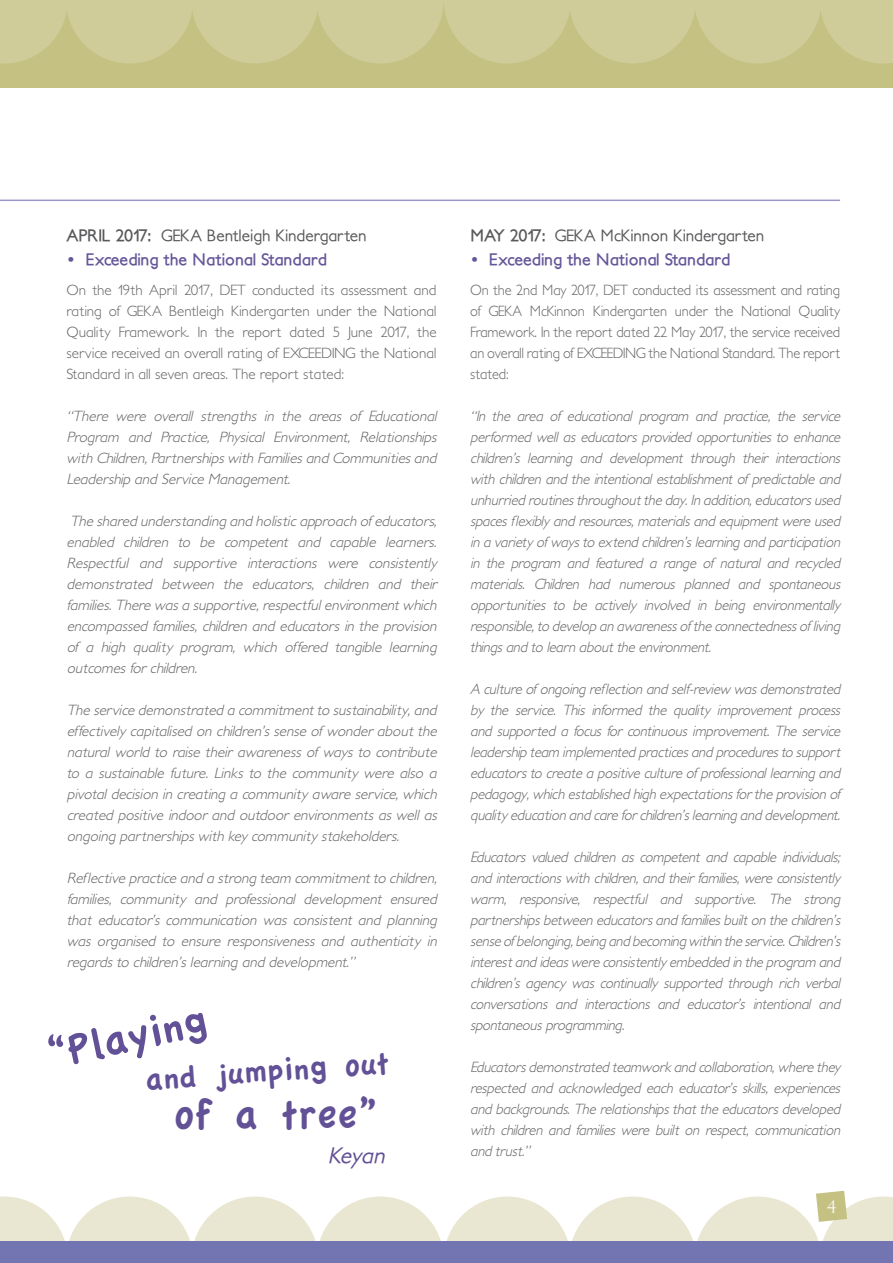
<style>
.page{position:relative;width:893px;height:1263px;background:#fff}
.page>*{position:absolute;margin:0;border:0;box-sizing:border-box;transform-origin:0 0}
.t1{font:45px "Apple Casual";color:#625196}
.t2{font:43.5px "Apple Casual";color:#625196}
.t3{font:33px "Apple Casual";color:#625196}
.t4{font:italic 500 22.5px "Petita";color:#625196}
.t5{font:18px "Cinzel Decorative";color:#fff}
.t6{font:500 16.5px "Petita";color:#58595b}
.t7{font:700 16.5px "Petita";color:#665699}
.t8{font:italic 300 15px/21px "Petita";letter-spacing:-.025em;color:#636466;text-align:justify;scale:.96 1}
.t9{font:italic 300 15px/21px "Petita";letter-spacing:-.025em;color:#636466;text-align:justify}
.t10{font:300 15px/21px "Petita";letter-spacing:-.01em;color:#636466;text-align:justify}
.t11{font:300 15px/21px "Petita";letter-spacing:-.01em;color:#636466;text-align:justify;scale:.96 1}
.s1{font-weight:700}
</style>
<div class="page">
<div style="left:0;top:0;width:893px;height:88px;background:#c5c183"></div>
<svg style="left:0;top:0;width:893px;height:63px"></svg>
<hr style="left:0;top:200px;width:840px;height:1px;background:#9998c8">
<svg style="left:0;top:1191px;width:893px;height:72px"></svg>
<p class="t6" style="left:67px;top:226px;width:302px"><span class="s1">APRIL 2017:</span> GEKA Bentleigh Kindergarten</p>
<p class="t7" style="left:67px;top:249px;width:262px">• Exceeding the National Standard</p>
<p class="t10" style="left:67px;top:279px;width:371px">On the 19th April 2017, DET conducted its assessment and rating of GEKA Bentleigh Kindergarten under the National Quality Framework. In the report dated 5 June 2017, the service received an overall rating of EXCEEDING the National Standard in all seven areas. The report stated:</p>
<p class="t9" style="left:67px;top:405px;width:375px">“There were overall strengths in the areas of Educational Program and Practice, Physical Environment, Relationships with Children,Partnershipswith Familiesand Communitiesand Leadership and ServiceManagement.</p>
<p class="t9" style="left:67px;top:510px;width:375px">Theshared understanding and holisticapproach of educators, enabled children to be competent and capable learners.<br>Respectful and supportive interactions were consistently demonstrated between the educators, children and their families.Therewasa supportive,respectfulenvironmentwhich encompassed families, children and educators in the provision of a high quality program, which offered tangible learning outcomesforchildren.</p>
<p class="t9" style="left:67px;top:699px;width:375px">Theservicedemonstrated a commitmentto sustainability,and effectivelycapitalised on children’ssenseof wonderaboutthe natural world to raise their awareness of ways to contribute to a sustainable future. Links to the community were also a pivotaldecision in creating a communityawareservice,which created positive indoor and outdoor environments as well as ongoing partnershipswith keycommunitystakeholders.</p>
<p class="t9" style="left:67px;top:867px;width:375px">Reflectivepracticeand a strong team commitmentto children, families, community and professional development ensured that educator’s communication was consistent and planning was organised to ensure responsiveness and authenticity in regardsto children’slearning and development.”</p>
<h1 class="t1" style="left:42px;top:1031px;width:165px;rotate:-12deg">“Playing</h1>
<h3 class="t3" style="left:144px;top:1062px;width:246px;rotate:-4deg">and jumping out</h3>
<h2 class="t2" style="left:173px;top:1091px;width:206px">of a tree”</h2>
<h3 class="t4" style="left:328px;top:1142px;width:64px">Keyan</h3>
<p class="t6" style="left:470px;top:226px;width:296px"><span class="s1">MAY 2017:</span> GEKA McKinnon Kindergarten</p>
<p class="t7" style="left:470px;top:249px;width:262px">• Exceeding the National Standard</p>
<p class="t11" style="left:470px;top:279px;width:387px">On the 2nd May 2017, DET conducted its assessment and rating of GEKA McKinnon Kindergarten under the National Quality Framework. In the report dated 22 May 2017, the service received an overall rating of EXCEEDING the National Standard. The report stated:</p>
<p class="t8" style="left:470px;top:405px;width:391px">“In the area of educational program and practice, the service performed well as educators provided opportunities to enhance children’s learning and development through their interactions withchildrenandtheintentionalestablishmentof predictableand unhurriedroutinesthroughouttheday.Inaddition,educatorsused spacesflexiblyandresources,materialsandequipmentwereused inavarietyof waysto extendchildren’slearningandparticipation in the program and featured a range of natural and recycled materials. Children had numerous planned and spontaneous opportunities to be actively involved in being environmentally responsible,to developanawarenessof theconnectednessof living thingsandto learnabouttheenvironment.</p>
<p class="t8" style="left:470px;top:678px;width:391px;text-align:left">A cultureof ongoingreflectionandself-review wasdemonstrated by the service. This informed the quality improvement process and supported a focus for continuous improvement. The service leadershipteam implementedpracticesandproceduresto support educatorsto createapositivecultureof professionallearningand pedagogy,whichestablishedhighexpectationsfortheprovisionof qualityeducationandcareforchildren’slearninganddevelopment.</p>
<p class="t8" style="left:470px;top:846px;width:391px">Educators valued children as competent and capable individuals; andinteractionswithchildren,andtheirfamilies,wereconsistently warm, responsive, respectful and supportive. The strong partnershipsbetweeneducatorsandfamiliesbuiltonthechildren’s senseof belonging,beingandbecomingwithintheservice.Children’s interestandideaswereconsistentlyembeddedintheprogram and children’s agency was continually supported through rich verbal conversations and interactions and educator’s intentional and spontaneousprogramming.</p>
<p class="t8" style="left:470px;top:1056px;width:391px">Educatorsdemonstratedteamworkandcollaboration,wherethey respected and acknowledged each educator’s skills, experiences andbackgrounds.Therelationshipsthattheeducatorsdeveloped with children and families were built on respect, communication andtrust.”</p>
<p class="t5" style="left:826px;top:1194px;width:12px">4</p>
</div>
